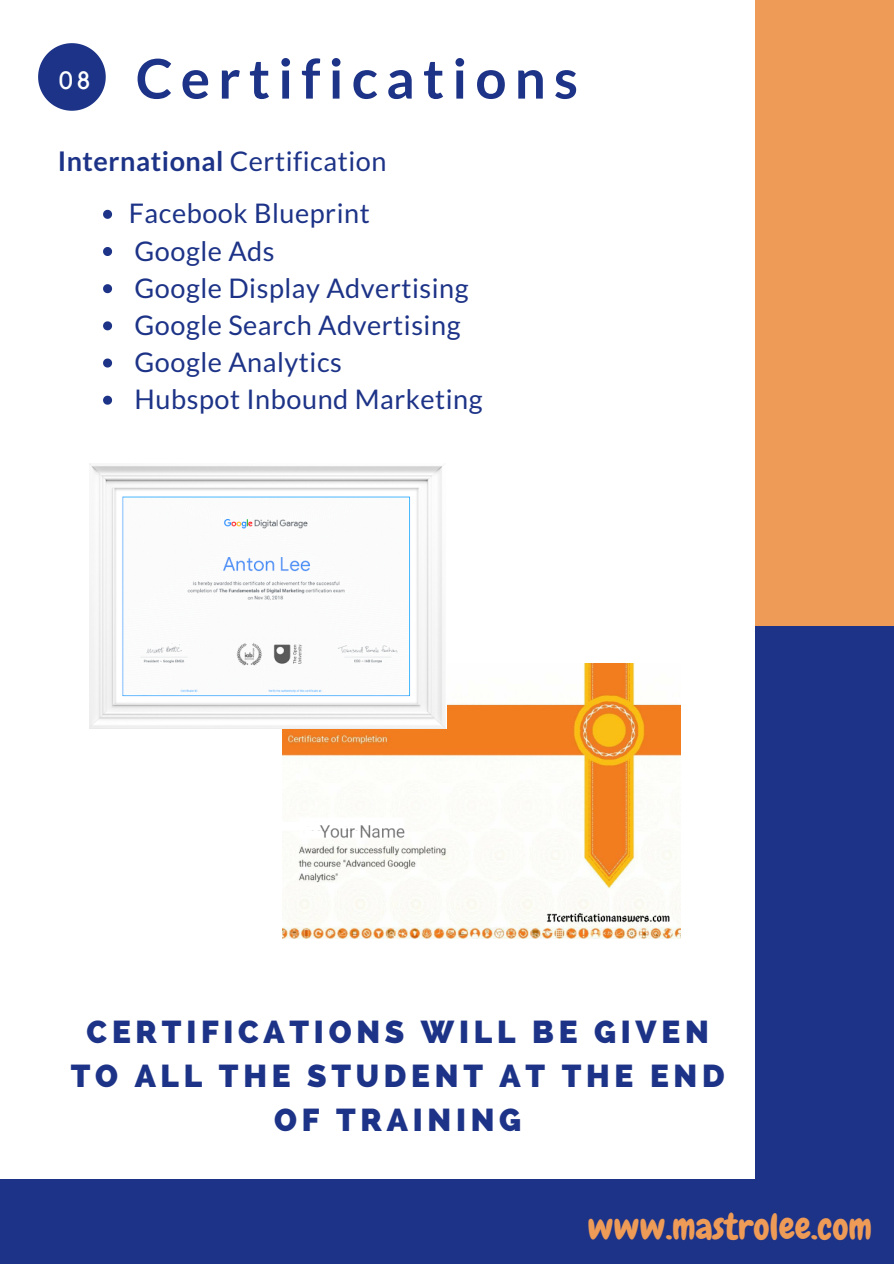
<style>
.page{position:relative;width:894px;height:1264px;background:#fff}
.page>*{position:absolute;margin:0;border:0;box-sizing:border-box;transform-origin:0 0}
.t1{font:700 54.75px "Lato";letter-spacing:.15em;color:#1d3387}
.t2{font:36px "Chewy";color:#ee9b57}
.t3{font:800 31.5px/44px "Raleway";letter-spacing:.15em;color:#1d3387;text-align:center}
.t4{font:27px/37.2px "Lato";letter-spacing:.02em;color:#1d3387}
.t5{font:700 27px "Lato";letter-spacing:.02em;color:#1d3387}
.s1{font-weight:400}
</style>
<div class="page">
<div style="left:755px;top:0;width:138px;height:629px;background:#ee9b57"></div>
<div style="left:755px;top:626px;width:138px;height:637px;background:#1d3387"></div>
<svg style="left:38px;top:43px;width:68px;height:68px"></svg>
<div style="left:0;top:1179px;width:893px;height:84px;background:#1d3387"></div>
<svg style="left:103px;top:210px;width:9px;height:9px"></svg>
<svg style="left:103px;top:247px;width:9px;height:9px"></svg>
<svg style="left:103px;top:284px;width:9px;height:9px"></svg>
<svg style="left:103px;top:321px;width:9px;height:9px"></svg>
<svg style="left:103px;top:358px;width:9px;height:9px"></svg>
<svg style="left:103px;top:396px;width:9px;height:9px"></svg>
<img style="left:282px;top:663px;width:398px;height:275px">
<img style="left:89px;top:464px;width:357px;height:264px">
<h1 class="t1" style="left:59px;top:45px;width:520px"><sup>08</sup> Certifications</h1>
<p class="t5" style="left:58px;top:145px;width:330px">International <span class="s1">Certification</span></p>
<p class="t4" style="left:129px;top:194px;width:355px">Facebook Blueprint<br>Google Ads<br>Google Display Advertising<br>Google Search Advertising<br>Google Analytics<br>Hubspot Inbound Marketing</p>
<p class="t3" style="left:71px;top:1009px;width:655px">CERTIFICATIONS WILL BE GIVEN<br>TO ALL THE STUDENT AT THE END<br>OF TRAINING</p>
<h2 class="t2" style="left:587px;top:1203px;width:286px">www.mastrolee.com</h2>
</div>
